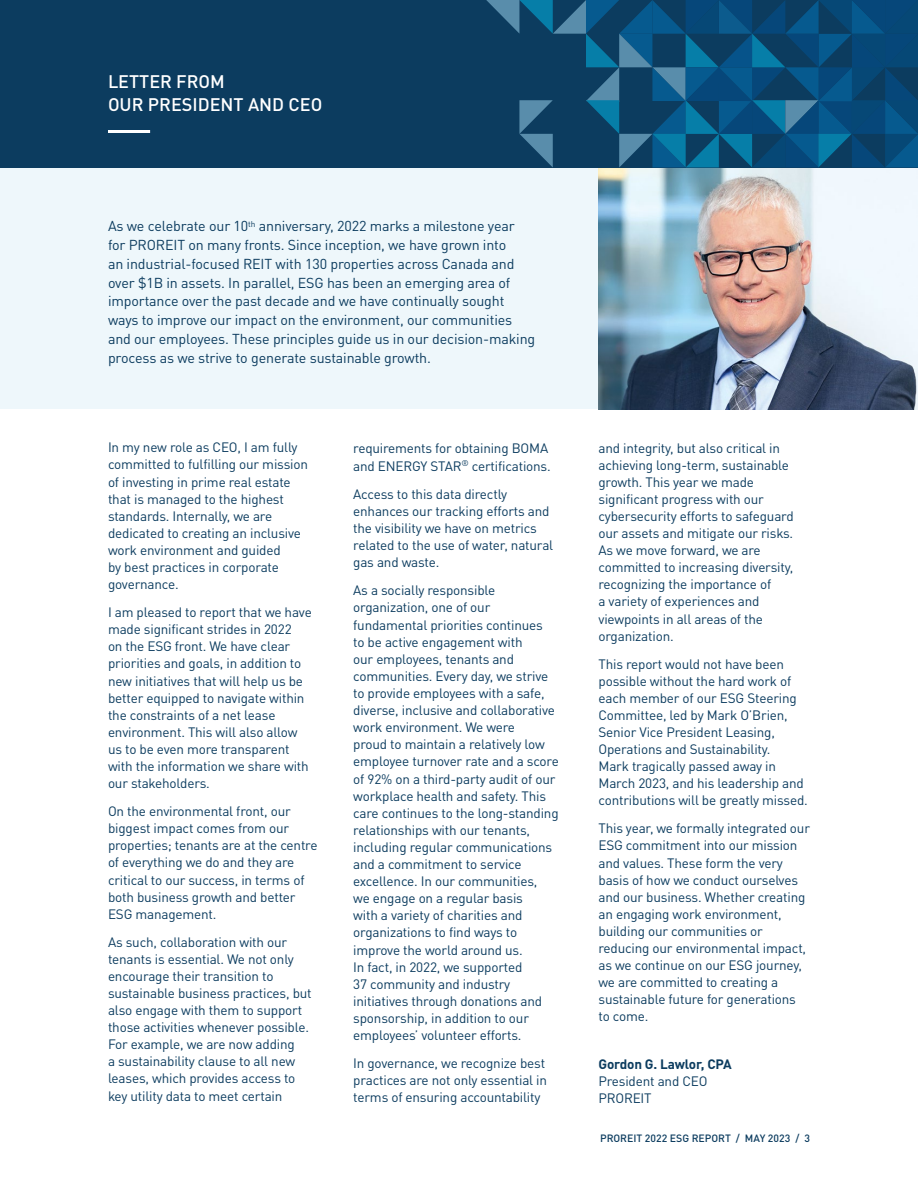
<style>
.page{position:relative;width:918px;height:1188px;background:#fff}
.page>*{position:absolute;margin:0;border:0;box-sizing:border-box;transform-origin:0 0}
.t1{font:500 18px/22.5px "DIN Pro";color:#fff}
.t2{font:14.25px/18.8px "DIN Pro";letter-spacing:-.01em;color:#0c3c5f}
.t3{font:13.5px/17.1px "DIN Pro";letter-spacing:-.015em;color:#0c3c5f}
.t4{font:700 13.5px "DIN Pro";letter-spacing:-.015em;color:#0c3c5f}
.t5{font:500 10.5px "DIN Pro";color:#0c3c5f}
</style>
<div class="page">
<div style="left:0;top:167px;width:918px;height:242px;background:#eef7fb"></div>
<img style="left:598px;top:167px;width:320px;height:242px">
<div style="left:0;top:0;width:918px;height:167px;background:#0c3c5f"></div>
<svg style="left:486px;top:0;width:432px;height:167px"></svg>
<hr style="left:108px;top:130px;width:42px;height:3px;background:#fff">
<h1 class="t1" style="left:108px;top:68px;width:216px">LETTER FROM<br>OUR PRESIDENT AND CEO</h1>
<p class="t2" style="left:108px;top:215px;width:429px">As we celebrate our 10<sup>th</sup> anniversary, 2022 marks a milestone year for PROREIT on many fronts. Since inception, we have grown into<br>an industrial-focused REIT with 130 properties across Canada and over $1B in assets. In parallel, ESG has been an emerging area of importance over the past decade and we have continually sought ways to improve our impact on the environment, our communities and our employees. These principles guide us in our decision-making process as we strive to generate sustainable growth.</p>
<p class="t3" style="left:108px;top:438px;width:202px">In my new role as CEO, I am fully committed to fulfilling our mission of investing in prime real estate that is managed to the highest standards. Internally, we are dedicated to creating an inclusive work environment and guided<br>by best practices in corporate governance.</p>
<p class="t3" style="left:108px;top:602px;width:205px">I am pleased to report that we have made significant strides in 2022<br>on the ESG front. We have clear priorities and goals, in addition to new initiatives that will help us be better equipped to navigate within the constraints of a net lease environment. This will also allow us to be even more transparent with the information we share with our stakeholders.</p>
<p class="t3" style="left:108px;top:801px;width:211px">On the environmental front, our biggest impact comes from our properties; tenants are at the centre of everything we do and they are critical to our success, in terms of both business growth and better<br>ESG management.</p>
<p class="t3" style="left:108px;top:932px;width:205px">As such, collaboration with our tenants is essential. We not only encourage their transition to sustainable business practices, but also engage with them to support those activities whenever possible.<br>For example, we are now adding<br>a sustainability clause to all new leases, which provides access to key utility data to meet certain</p>
<p class="t3" style="left:353px;top:437px;width:199px;line-height:18.6px">requirements for obtaining BOMA and ENERGY STAR<sup>®</sup> certifications.</p>
<p class="t3" style="left:353px;top:484px;width:202px">Access to this data directly enhances our tracking efforts and the visibility we have on metrics related to the use of water, natural gas and waste.</p>
<p class="t3" style="left:353px;top:581px;width:207px">As a socially responsible organization, one of our fundamental priorities continues<br>to be active engagement with<br>our employees, tenants and communities. Every day, we strive to provide employees with a safe, diverse, inclusive and collaborative work environment. We were<br>proud to maintain a relatively low employee turnover rate and a score of 92% on a third-party audit of our workplace health and safety. This care continues to the long-standing relationships with our tenants, including regular communications and a commitment to service excellence. In our communities,<br>we engage on a regular basis<br>with a variety of charities and organizations to find ways to improve the world around us.<br>In fact, in 2022, we supported<br>37 community and industry initiatives through donations and sponsorship, in addition to our employees’ volunteer efforts.</p>
<p class="t3" style="left:353px;top:1053px;width:195px">In governance, we recognize best practices are not only essential in terms of ensuring accountability</p>
<p class="t3" style="left:599px;top:438px;width:197px">and integrity, but also critical in achieving long-term, sustainable growth. This year we made significant progress with our cybersecurity efforts to safeguard our assets and mitigate our risks.<br>As we move forward, we are committed to increasing diversity, recognizing the importance of<br>a variety of experiences and viewpoints in all areas of the organization.</p>
<p class="t3" style="left:599px;top:654px;width:211px">This report would not have been possible without the hard work of each member of our ESG Steering<br>Committee, led by Mark O’Brien,<br>Senior Vice President Leasing,<br>Operations and Sustainability.<br>Mark tragically passed away in<br>March 2023, and his leadership and contributions will be greatly missed.</p>
<p class="t3" style="left:599px;top:819px;width:213px">This year, we formally integrated our<br>ESG commitment into our mission and values. These form the very basis of how we conduct ourselves and our business. Whether creating an engaging work environment, building our communities or reducing our environmental impact, as we continue on our ESG journey, we are committed to creating a sustainable future for generations to come.</p>
<p class="t4" style="left:599px;top:1053px;width:135px">Gordon G. Lawlor, CPA</p>
<p class="t3" style="left:599px;top:1071px;width:111px">President and CEO<br>PROREIT</p>
<p class="t5" style="left:600px;top:1130px;width:211px">PROREIT 2022 ESG REPORT / MAY 2023 / 3</p>
</div>
